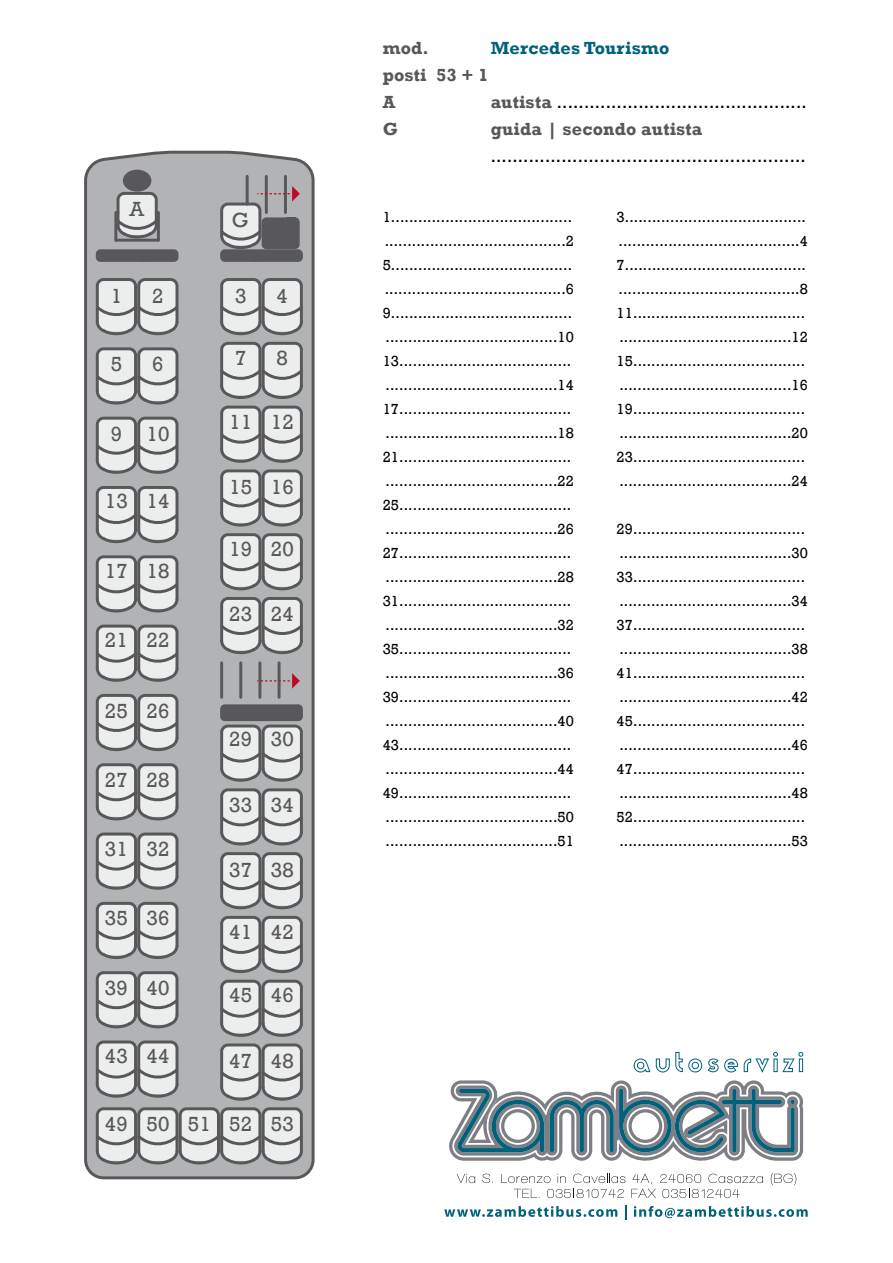
<style>
.page{position:relative;width:893px;height:1263px;background:#fff}
.page>*{position:absolute;margin:0;border:0;box-sizing:border-box;transform-origin:0 0}
.t1{font:21px "Rockwell";letter-spacing:.01em;color:#58585a}
.t2{font:18px "Rockwell";color:#000}
.t3{font:700 18px/27px "Rockwell";letter-spacing:.01em;color:#58585a}
.t4{font:700 18px "Rockwell";letter-spacing:.01em;color:#00617d}
.t5{font:15px/24px "Rockwell";letter-spacing:.01em;color:#000}
.s1{font-weight:700;color:#58585a}
</style>
<div class="page">
<svg style="left:84px;top:150px;width:231px;height:1030px;background:#abadae"></svg>
<div style="left:96px;top:249px;width:82px;height:13px;background:#58585a;border:3px solid #58585a;border-radius:3px"></div>
<div style="left:220px;top:249px;width:83px;height:13px;background:#58585a;border:3px solid #58585a;border-radius:3px"></div>
<hr style="left:284px;top:176px;width:3px;height:37px;background:#58585a">
<hr style="left:265px;top:176px;width:3px;height:37px;background:#58585a">
<hr style="left:246px;top:176px;width:3px;height:28px;background:#58585a">
<hr style="left:278px;top:663px;width:3px;height:34px;background:#58585a">
<hr style="left:258px;top:663px;width:3px;height:34px;background:#58585a">
<hr style="left:239px;top:663px;width:3px;height:34px;background:#58585a">
<div style="left:220px;top:704px;width:83px;height:17px;background:#58585a;border:3px solid #58585a;border-radius:3px"></div>
<hr style="left:220px;top:663px;width:3px;height:34px;background:#58585a">
<div style="left:123px;top:170px;width:28px;height:22px;background:#58585a;border:3px solid #58585a;border-radius:50%"></div>
<svg style="left:93px;top:277px;width:88px;height:58px;background:#c0c1c2"></svg>
<svg style="left:217px;top:277px;width:89px;height:185px;background:#bfc0c1"></svg>
<svg style="left:217px;top:468px;width:89px;height:58px;background:#c0c1c2"></svg>
<svg style="left:217px;top:532px;width:89px;height:122px;background:#bfc0c1"></svg>
<svg style="left:93px;top:346px;width:88px;height:58px;background:#c0c1c2"></svg>
<svg style="left:93px;top:415px;width:88px;height:58px;background:#c0c1c2"></svg>
<svg style="left:93px;top:484px;width:88px;height:59px;background:#c0c1c1"></svg>
<svg style="left:93px;top:554px;width:88px;height:58px;background:#c0c1c2"></svg>
<svg style="left:93px;top:623px;width:88px;height:58px;background:#c0c1c2"></svg>
<svg style="left:93px;top:692px;width:88px;height:59px;background:#c0c1c1"></svg>
<svg style="left:93px;top:762px;width:88px;height:58px;background:#c0c1c2"></svg>
<svg style="left:93px;top:831px;width:88px;height:58px;background:#c0c1c2"></svg>
<svg style="left:93px;top:900px;width:88px;height:58px;background:#c0c1c2"></svg>
<svg style="left:93px;top:970px;width:88px;height:58px;background:#c0c1c2"></svg>
<svg style="left:93px;top:1039px;width:88px;height:58px;background:#c0c1c2"></svg>
<svg style="left:93px;top:1106px;width:213px;height:58px;background:#c1c2c2"></svg>
<svg style="left:217px;top:723px;width:89px;height:58px;background:#c0c1c2"></svg>
<svg style="left:217px;top:851px;width:89px;height:185px;background:#bfc0c1"></svg>
<svg style="left:217px;top:1042px;width:89px;height:58px;background:#c0c1c2"></svg>
<svg style="left:113px;top:190px;width:48px;height:53px;background:#b4b5b5"></svg>
<hr style="left:116px;top:239px;width:42px;height:3px;background:#58585a">
<svg style="left:217px;top:787px;width:89px;height:58px;background:#c0c1c2"></svg>
<svg style="left:257px;top:673px;width:43px;height:16px"></svg>
<svg style="left:217px;top:186px;width:83px;height:63px;background:#9d9c9d"></svg>
<svg style="left:449px;top:1051px;width:355px;height:110px"></svg>
<svg style="left:457px;top:1174px;width:18px;height:9px"></svg>
<svg style="left:482px;top:1174px;width:12px;height:9px"></svg>
<svg style="left:771px;top:1173px;width:25px;height:12px"></svg>
<svg style="left:501px;top:1174px;width:124px;height:24px"></svg>
<svg style="left:631px;top:1174px;width:132px;height:24px"></svg>
<svg style="left:444px;top:1206px;width:173px;height:11px"></svg>
<svg style="left:625px;top:1205px;width:1px;height:15px"></svg>
<svg style="left:634px;top:1206px;width:174px;height:12px"></svg>
<h1 class="t1" style="left:129px;top:197px;width:16px">A</h1>
<h1 class="t1" style="left:232px;top:208px;width:18px">G</h1>
<h1 class="t1" style="left:111px;top:284px;width:13px">1</h1>
<h1 class="t1" style="left:152px;top:284px;width:13px">2</h1>
<h1 class="t1" style="left:235px;top:284px;width:13px">3</h1>
<h1 class="t1" style="left:277px;top:284px;width:13px">4</h1>
<h1 class="t1" style="left:111px;top:352px;width:13px">5</h1>
<h1 class="t1" style="left:152px;top:352px;width:13px">6</h1>
<h1 class="t1" style="left:235px;top:346px;width:13px">7</h1>
<h1 class="t1" style="left:277px;top:346px;width:13px">8</h1>
<h1 class="t1" style="left:111px;top:422px;width:60px">9 10</h1>
<h1 class="t1" style="left:105px;top:489px;width:66px">13 14</h1>
<h1 class="t1" style="left:105px;top:558px;width:66px">17 18</h1>
<h1 class="t1" style="left:105px;top:628px;width:66px">21 22</h1>
<h1 class="t1" style="left:229px;top:410px;width:66px">11 12</h1>
<h1 class="t1" style="left:229px;top:475px;width:66px">15 16</h1>
<h1 class="t1" style="left:229px;top:537px;width:66px">19 20</h1>
<h1 class="t1" style="left:229px;top:602px;width:66px">23 24</h1>
<h1 class="t1" style="left:105px;top:698px;width:66px">25 26</h1>
<h1 class="t1" style="left:105px;top:767px;width:66px">27 28</h1>
<h1 class="t1" style="left:105px;top:836px;width:66px">31 32</h1>
<h1 class="t1" style="left:105px;top:906px;width:66px">35 36</h1>
<h1 class="t1" style="left:105px;top:976px;width:66px">39 40</h1>
<h1 class="t1" style="left:105px;top:1044px;width:66px">43 44</h1>
<h1 class="t1" style="left:105px;top:1111px;width:66px">49 50</h1>
<h1 class="t1" style="left:229px;top:727px;width:66px">29 30</h1>
<h1 class="t1" style="left:229px;top:792px;width:66px">33 34</h1>
<h1 class="t1" style="left:229px;top:858px;width:66px">37 38</h1>
<h1 class="t1" style="left:229px;top:920px;width:66px">41 42</h1>
<h1 class="t1" style="left:229px;top:983px;width:66px">45 46</h1>
<h1 class="t1" style="left:229px;top:1048px;width:66px">47 48</h1>
<h1 class="t1" style="left:188px;top:1111px;width:107px">51 52 53</h1>
<p class="t3" style="left:383px;top:35px;width:48px">mod.</p>
<p class="t4" style="left:491px;top:37px;width:180px">Mercedes Tourismo</p>
<p class="t3" style="left:383px;top:62px;width:107px">posti 53 + 1<br>A</p>
<p class="t2" style="left:491px;top:92px;width:318px"><span class="s1">autista</span> ..............................................</p>
<p class="t3" style="left:383px;top:116px;width:17px">G</p>
<p class="t3" style="left:491px;top:116px;width:213px">guida | secondo autista</p>
<p class="t2" style="left:491px;top:146px;width:317px">..........................................................</p>
<p class="t5" style="left:383px;top:205px;width:193px">1........................................ ........................................2<br>5........................................ ........................................6<br>9........................................ ......................................10<br>13...................................... ......................................14<br>17...................................... ......................................18<br>21...................................... ......................................22<br>25...................................... ......................................26<br>27...................................... ......................................28<br>31...................................... ......................................32<br>35...................................... ......................................36<br>39...................................... ......................................40<br>43...................................... ......................................44<br>49...................................... ......................................50 ......................................51</p>
<p class="t5" style="left:617px;top:205px;width:193px">3........................................ ........................................4<br>7........................................ ........................................8<br>11...................................... ......................................12<br>15...................................... ......................................16<br>19...................................... ......................................20<br>23...................................... ......................................24</p>
<p class="t5" style="left:617px;top:517px;width:193px">29...................................... ......................................30<br>33...................................... ......................................34<br>37...................................... ......................................38<br>41...................................... ......................................42<br>45...................................... ......................................46<br>47...................................... ......................................48<br>52...................................... ......................................53</p>
</div>
